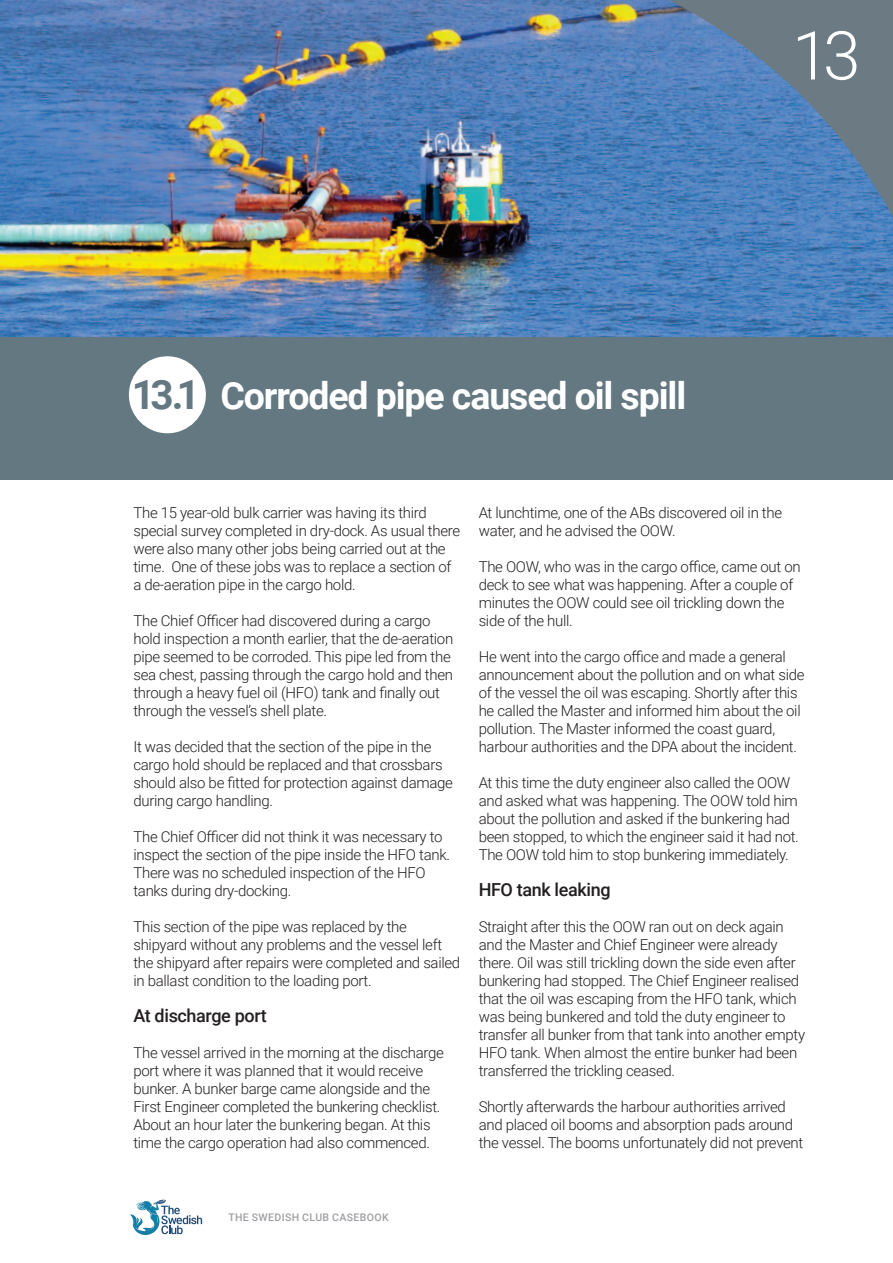
<style>
.page{position:relative;width:893px;height:1263px;background:#fff}
.page>*{position:absolute;margin:0;border:0;box-sizing:border-box;transform-origin:0 0}
.t1{font:300 67.5px "Roboto";color:#fff}
.t2{font:700 37.5px "Roboto";letter-spacing:-.03em;color:#fff}
.t3{font:500 18px "Roboto";letter-spacing:-.02em;color:#231f20}
.t4{font:300 15px/18px "Roboto";letter-spacing:-.02em;color:#231f20}
.t5{font:500 10.5px "Roboto";letter-spacing:.035em;color:#9d9fa2}
.s1{font-size:40.5px;color:#647882}
</style>
<div class="page">
<svg style="left:130px;top:1200px;width:72px;height:35px"></svg>
<img style="left:0;top:0;width:893px;height:337px">
<svg style="left:624px;top:0;width:269px;height:261px;background:#5680ad"></svg>
<div style="left:0;top:337px;width:893px;height:143px;background:#647882"></div>
<div style="left:129px;top:356px;width:77px;height:77px;background:#fff;border-radius:50%"></div>
<p class="t1" style="left:792px;top:17px;width:70px">13</p>
<p class="t2" style="left:132px;top:374px;width:556px"><span class="s1">13.1</span> Corroded pipe caused oil spill</p>
<p class="t4" style="left:133px;top:503px;width:328px">The 15 year-old bulk carrier was having its third special survey completed in dry-dock. As usual there were also many other jobs being carried out at the time. One of these jobs was to replace a section of a de-aeration pipe in the cargo hold.</p>
<p class="t4" style="left:133px;top:611px;width:321px">The Chief Officer had discovered during a cargo hold inspection a month earlier, that the de-aeration pipe seemed to be corroded. This pipe led from the sea chest, passing through the cargo hold and then through a heavy fuel oil (HFO) tank and finally out through the vessel’s shell plate.</p>
<p class="t4" style="left:133px;top:737px;width:321px">It was decided that the section of the pipe in the cargo hold should be replaced and that crossbars should also be fitted for protection against damage during cargo handling.</p>
<p class="t4" style="left:133px;top:827px;width:318px">The Chief Officer did not think it was necessary to inspect the section of the pipe inside the HFO tank.<br>There was no scheduled inspection of the HFO tanks during dry-docking.</p>
<p class="t4" style="left:133px;top:917px;width:328px">This section of the pipe was replaced by the shipyard without any problems and the vessel left the shipyard after repairs were completed and sailed in ballast condition to the loading port.</p>
<p class="t3" style="left:133px;top:1005px;width:135px">At discharge port</p>
<p class="t4" style="left:133px;top:1043px;width:312px">The vessel arrived in the morning at the discharge port where it was planned that it would receive bunker. A bunker barge came alongside and the First Engineer completed the bunkering checklist.<br>About an hour later the bunkering began. At this time the cargo operation had also commenced.</p>
<p class="t4" style="left:479px;top:503px;width:305px">At lunchtime, one of the ABs discovered oil in the water, and he advised the OOW.</p>
<p class="t4" style="left:479px;top:557px;width:324px">The OOW, who was in the cargo office, came out on deck to see what was happening. After a couple of minutes the OOW could see oil trickling down the side of the hull.</p>
<p class="t4" style="left:479px;top:647px;width:327px">He went into the cargo office and made a general announcement about the pollution and on what side of the vessel the oil was escaping. Shortly after this he called the Master and informed him about the oil pollution. The Master informed the coast guard, harbour authorities and the DPA about the incident.</p>
<p class="t4" style="left:479px;top:773px;width:322px">At this time the duty engineer also called the OOW and asked what was happening. The OOW told him about the pollution and asked if the bunkering had been stopped, to which the engineer said it had not.<br>The OOW told him to stop bunkering immediately.</p>
<p class="t3" style="left:479px;top:879px;width:133px">HFO tank leaking</p>
<p class="t4" style="left:479px;top:917px;width:328px">Straight after this the OOW ran out on deck again and the Master and Chief Engineer were already there. Oil was still trickling down the side even after bunkering had stopped. The Chief Engineer realised that the oil was escaping from the HFO tank, which was being bunkered and told the duty engineer to transfer all bunker from that tank into another empty HFO tank. When almost the entire bunker had been transferred the trickling ceased.</p>
<p class="t4" style="left:479px;top:1097px;width:326px">Shortly afterwards the harbour authorities arrived and placed oil booms and absorption pads around the vessel. The booms unfortunately did not prevent</p>
<p class="t5" style="left:228px;top:1211px;width:162px">THE SWEDISH CLUB CASEBOOK</p>
</div>
